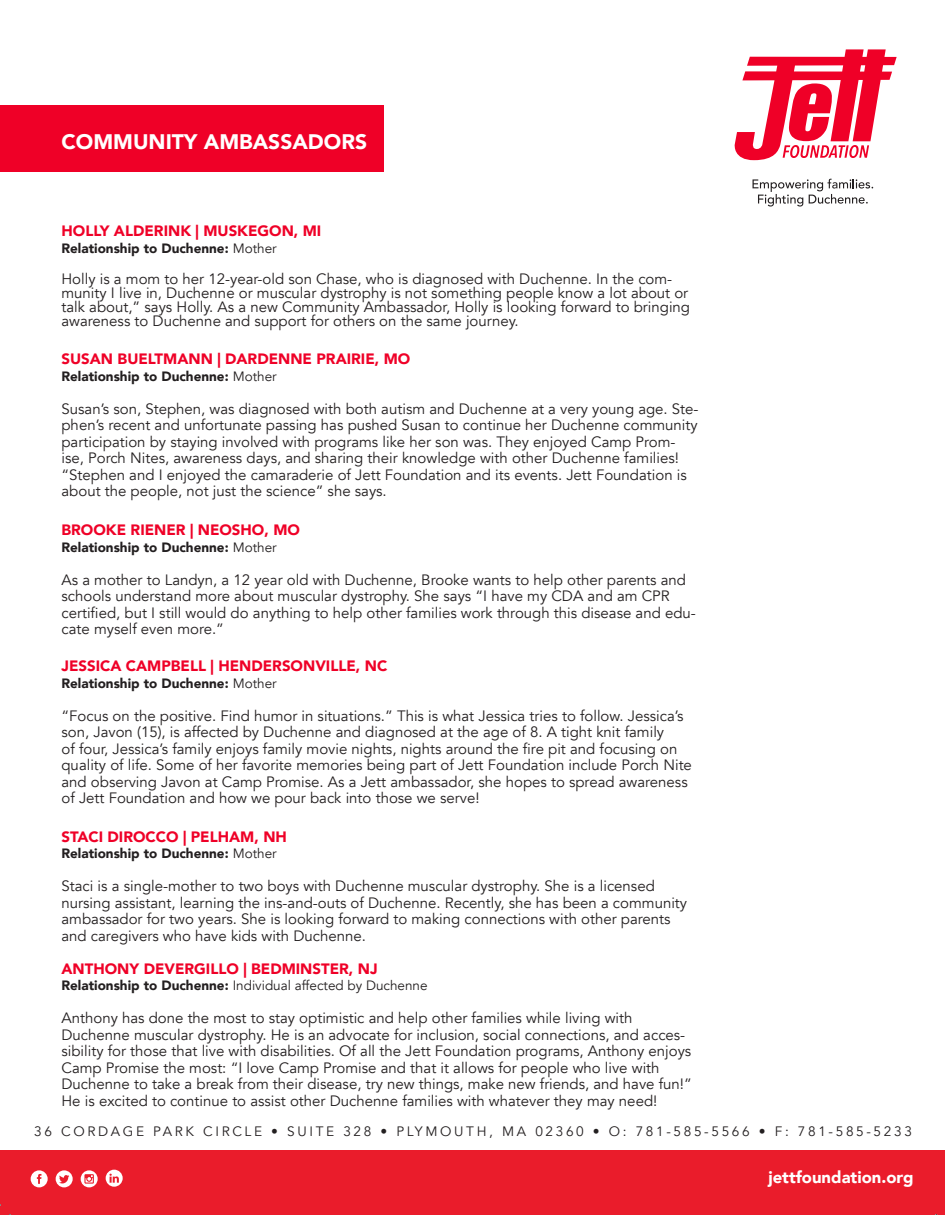
<style>
.page{position:relative;width:945px;height:1215px;background:#fff}
.page>*{position:absolute;margin:0;border:0;box-sizing:border-box;transform-origin:0 0}
.t1{font:900 21px "Avenir";color:#fff}
.t2{font:900 16.65px "Avenir";color:#fff}
.t3{font:15px/16.5px "Avenir";color:#231f20}
.Paragraph_Style_2{font:900 15px "Avenir";color:#ef0027}
.t4{font:13.65px "Avenir";letter-spacing:.195em;color:#231f20}
.t5{font:900 13.5px "Avenir";color:#231f20}
.t6{font:13.5px "Avenir";color:#231f20}
.s1{font-weight:400}
.s2{font-weight:900}
</style>
<div class="page">
<div style="left:0;top:105px;width:384px;height:67px;background:#ef0027"></div>
<div style="left:0;top:1150px;width:945px;height:65px;background:#ea1c2b"></div>
<svg style="left:56px;top:1170px;width:17px;height:17px"></svg>
<svg style="left:31px;top:1170px;width:17px;height:17px"></svg>
<svg style="left:81px;top:1170px;width:17px;height:17px"></svg>
<svg style="left:106px;top:1170px;width:17px;height:17px"></svg>
<svg style="left:734px;top:49px;width:163px;height:111px"></svg>
<svg style="left:753px;top:179px;width:120px;height:28px"></svg>
<h1 class="t1" style="left:62px;top:124px;width:307px">COMMUNITY AMBASSADORS</h1>
<p class="Paragraph_Style_2" style="left:62px;top:218px;width:261px">HOLLY ALDERINK | MUSKEGON, MI</p>
<p class="t5" style="left:62px;top:237px;width:217px">Relationship to Duchenne: <span class="s1">Mother</span></p>
<p class="t3" style="left:62px;top:272px;width:630px;line-height:14.2px">Holly is a mom to her 12-year-old son Chase, who is diagnosed with Duchenne. In the com&shy;munity I live in, Duchenne or muscular dystrophy is not something people know a lot about or talk about,” says Holly. As a new Community Ambassador, Holly is looking forward to bringing awareness to Duchenne and support for others on the same journey.</p>
<p class="Paragraph_Style_2" style="left:62px;top:346px;width:350px">SUSAN BUELTMANN | DARDENNE PRAIRIE, MO</p>
<p class="t5" style="left:62px;top:365px;width:217px">Relationship to Duchenne: <span class="s1">Mother</span></p>
<p class="t3" style="left:62px;top:401px;width:639px">Susan’s son, Stephen, was diagnosed with both autism and Duchenne at a very young age. Ste&shy;phen’s recent and unfortunate passing has pushed Susan to continue her Duchenne community participation by staying involved with programs like her son was. They enjoyed Camp Prom&shy;ise, Porch Nites, awareness days, and sharing their knowledge with other Duchenne families! “Stephen and I enjoyed the camaraderie of Jett Foundation and its events. Jett Foundation is about the people, not just the science” she says.</p>
<p class="Paragraph_Style_2" style="left:62px;top:517px;width:240px">BROOKE RIENER | NEOSHO, MO</p>
<p class="t5" style="left:62px;top:535px;width:217px">Relationship to Duchenne: <span class="s1">Mother</span></p>
<p class="t3" style="left:62px;top:571px;width:636px">As a mother to Landyn, a 12 year old with Duchenne, Brooke wants to help other parents and schools understand more about muscular dystrophy. She says “I have my CDA and am CPR certified, but I still would do anything to help other families work through this disease and edu&shy;cate myself even more.”</p>
<p class="Paragraph_Style_2" style="left:62px;top:653px;width:327px">JESSICA CAMPBELL | HENDERSONVILLE, NC</p>
<p class="t5" style="left:62px;top:671px;width:217px">Relationship to Duchenne: <span class="s1">Mother</span></p>
<p class="t3" style="left:62px;top:707px;width:632px">“Focus on the positive. Find humor in situations.” This is what Jessica tries to follow. Jessica’s son, Javon (15), is affected by Duchenne and diagnosed at the age of 8. A tight knit family<br>of four, Jessica’s family enjoys family movie nights, nights around the fire pit and focusing on quality of life. Some of her favorite memories being part of Jett Foundation include Porch Nite and observing Javon at Camp Promise. As a Jett ambassador, she hopes to spread awareness of Jett Foundation and how we pour back into those we serve!</p>
<p class="Paragraph_Style_2" style="left:62px;top:824px;width:227px">STACI DIROCCO | PELHAM, NH</p>
<p class="t5" style="left:62px;top:842px;width:217px">Relationship to Duchenne: <span class="s1">Mother</span></p>
<p class="t3" style="left:62px;top:878px;width:627px">Staci is a single-mother to two boys with Duchenne muscular dystrophy. She is a licensed nursing assistant, learning the ins-and-outs of Duchenne. Recently, she has been a community ambassador for two years. She is looking forward to making connections with other parents and caregivers who have kids with Duchenne.</p>
<p class="Paragraph_Style_2" style="left:62px;top:955px;width:318px">ANTHONY DEVERGILLO | BEDMINSTER, NJ</p>
<p class="t6" style="left:62px;top:977px;width:368px"><span class="s2">Relationship to Duchenne:</span> Individual affected by Duchenne</p>
<p class="t3" style="left:62px;top:1010px;width:632px">Anthony has done the most to stay optimistic and help other families while living with Duchenne muscular dystrophy. He is an advocate for inclusion, social connections, and acces&shy;sibility for those that live with disabilities. Of all the Jett Foundation programs, Anthony enjoys Camp Promise the most: “I love Camp Promise and that it allows for people who live with Duchenne to take a break from their disease, try new things, make new friends, and have fun!” He is excited to continue to assist other Duchenne families with whatever they may need!</p>
<p class="t4" style="left:34px;top:1123px;width:879px">36 CORDAGE PARK CIRCLE • SUITE 328 • PLYMOUTH, MA 02360 • O: 781-585-5566 • F: 781-585-5233</p>
<p class="t2" style="left:768px;top:1163px;width:147px">jettfoundation.org</p>
</div>
